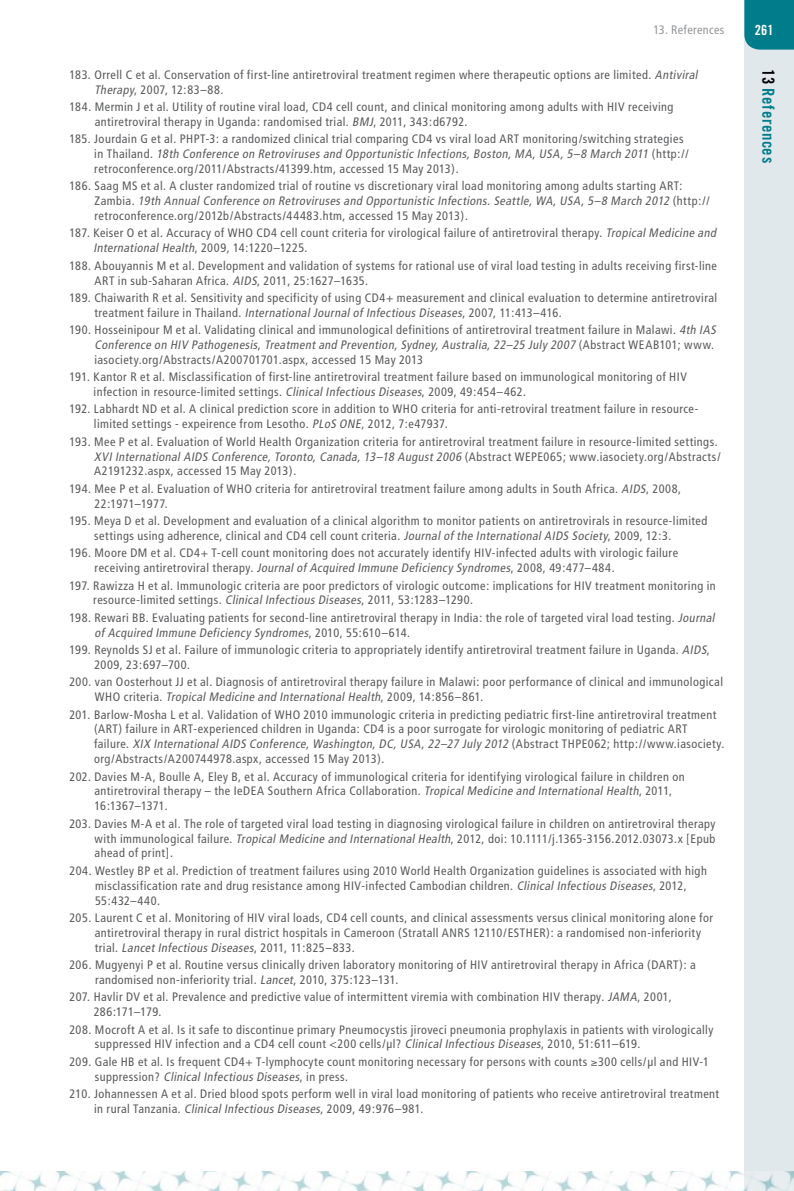
<style>
.page{position:relative;width:794px;height:1191px;background:#fff}
.page>*{position:absolute;margin:0;border:0;box-sizing:border-box;transform-origin:0 0}
.t1{font:16.62px "Trade Gothic Bold Cond Twenty";letter-spacing:.03em;color:#007c8a}
.t2{font:14px "Trade Gothic Bold Cond Twenty";color:#fff}
.t3{font:condensed 12.25px/14.9px "Frutiger";letter-spacing:.035em;color:#58595b}
.t4{font:condensed 12.25px "Frutiger";letter-spacing:.025em;color:#939598}
.s1{color:#000}
.s2{font-style:italic}
</style>
<div class="page">
<div style="left:744px;top:0;width:50px;height:1191px;background:#e0e8eb"></div>
<div style="left:744px;top:0;width:50px;height:50px;background:#007c8a"></div>
<img style="left:0;top:1171px;width:794px;height:20px">
<p class="t4" style="left:653px;top:23px;width:73px">13. References</p>
<p class="t2" style="left:755px;top:22px;width:20px">261</p>
<p class="t1" style="left:778px;top:69px;width:95px;rotate:90deg"><span class="s1">13</span> References</p>
<p class="t3" style="left:94px;top:67px;width:607px;text-indent:-25px">183. Orrell C et al. Conservation of first-line antiretroviral treatment regimen where therapeutic options are limited. <span class="s2">Antiviral<br>Therapy</span>, 2007, 12:83–88.</p>
<p class="t3" style="left:95px;top:99px;width:580px;text-indent:-25px">184. Mermin J et al. Utility of routine viral load, CD4 cell count, and clinical monitoring among adults with HIV receiving antiretroviral therapy in Uganda: randomised trial. <span class="s2">BMJ</span>, 2011, 343:d6792.</p>
<p class="t3" style="left:94px;top:132px;width:596px;text-indent:-25px">185. Jourdain G et al. PHPT-3: a randomized clinical trial comparing CD4 vs viral load ART monitoring/switching strategies i n T h a i l a n d . <span class="s2">18th Conference on Retroviruses and Opportunistic Infections, Boston, MA, USA, 5–8 March 2011</span> ( h t t p : / / retroconference.org/2011/Abstracts/41399.htm, accessed 15 May 2013).</p>
<p class="t3" style="left:95px;top:179px;width:616px;text-indent:-25px">186. Saag MS et al. A cluster randomized trial of routine vs discretionary viral load monitoring among adults starting ART:<br>Z a m b i a . <span class="s2">19th Annual Conference on Retroviruses and Opportunistic Infections. Seattle, WA, USA, 5–8 March 2012</span> ( h t t p : / / retroconference.org/2012b/Abstracts/44483.htm, accessed 15 May 2013).</p>
<p class="t3" style="left:93px;top:226px;width:626px;text-indent:-24px">187. Keiser O et al. Accuracy of WHO CD4 cell count criteria for virological failure of antiretroviral therapy. <span class="s2">Tropical Medicine and<br>International Health</span>, 2 0 0 9, 14 : 12 2 0 –12 2 5 .</p>
<p class="t3" style="left:95px;top:258px;width:624px;text-indent:-25px">188. Abouyannis M et al. Development and validation of systems for rational use of viral load testing in adults receiving first-line<br>ART in sub-Saharan Africa. <span class="s2">AIDS</span>, 2011, 25:1627–1635.</p>
<p class="t3" style="left:94px;top:290px;width:624px;text-indent:-25px">189. Chaiwarith R et al. Sensitivity and specificity of using CD4+ measurement and clinical evaluation to determine antiretroviral treatment failure in Thailand. <span class="s2">International Journal of Infectious Diseases</span>, 2007, 11:413–416.</p>
<p class="t3" style="left:94px;top:322px;width:625px;text-indent:-25px">190. Hosseinipour M et al. Validating clinical and immunological definitions of antiretroviral treatment failure in Malawi. <span class="s2">4th IAS<br>Conference on HIV Pathogenesis, Treatment and Prevention, Sydney, Australia, 22–25 July 2007</span> ( A b s t r a c t W E A B 1 0 1 ; w w w . iasociety.org/Abstracts/A200701701.aspx, accessed 15 May 2013</p>
<p class="t3" style="left:94px;top:370px;width:595px;text-indent:-24px">191. Kantor R et al. Misclassification of first-line antiretroviral treatment failure based on immunological monitoring of HIV infection in resource-limited settings. <span class="s2">Clinical Infectious Diseases</span>, 2009, 49:454–462.</p>
<p class="t3" style="left:94px;top:402px;width:606px;text-indent:-25px">192. Labhardt ND et al. A clinical prediction score in addition to WHO criteria for anti-retroviral treatment failure in resource&shy;limited settings - expeirence from Lesotho. <span class="s2">PLoS ONE</span>, 2012, 7:e47937.</p>
<p class="t3" style="left:94px;top:434px;width:628px;text-indent:-25px">193. Mee P et al. Evaluation of World Health Organization criteria for antiretroviral treatment failure in resource-limited settings.<br><span class="s2">XVI International AIDS Conference, Toronto, Canada, 13–18 August 2006</span> (A b s t ra c t W E P E 0 6 5 ; www . i a s o c i ety. o rg /A b s t ra c t s /<br>A2191232.aspx, accessed 15 May 2013).</p>
<p class="t3" style="left:95px;top:481px;width:588px;text-indent:-25px">194. Mee P et al. Evaluation of WHO criteria for antiretroviral treatment failure among adults in South Africa. <span class="s2">AIDS</span>, 2008,<br>22:1971–1977.</p>
<p class="t3" style="left:94px;top:513px;width:614px;text-indent:-25px">195. Meya D et al. Development and evaluation of a clinical algorithm to monitor patients on antiretrovirals in resource-limited settings using adherence, clinical and CD4 cell count criteria. <span class="s2">Journal of the International AIDS Society</span>, 2009, 12:3.</p>
<p class="t3" style="left:95px;top:546px;width:585px;text-indent:-25px">196. Moore DM et al. CD4+ T-cell count monitoring does not accurately identify HIV-infected adults with virologic failure receiving antiretroviral therapy. <span class="s2">Journal of Acquired Immune Deficiency Syndromes</span>, 2008, 49:477–484.</p>
<p class="t3" style="left:93px;top:578px;width:624px;text-indent:-24px">197. Rawizza H et al. Immunologic criteria are poor predictors of virologic outcome: implications for HIV treatment monitoring in resource-limited settings. <span class="s2">Clinical Infectious Diseases</span>, 2011, 53:1283–1290.</p>
<p class="t3" style="left:95px;top:610px;width:624px;text-indent:-25px">198. Rewari BB. Evaluating patients for second-line antiretroviral therapy in India: the role of targeted viral load testing. <span class="s2">Journal of Acquired Immune Deficiency Syndromes</span>, 2 0 1 0 , 5 5 : 6 1 0 – 6 1 4 .</p>
<p class="t3" style="left:94px;top:642px;width:617px;text-indent:-25px">199. Reynolds SJ et al. Failure of immunologic criteria to appropriately identify antiretroviral treatment failure in Uganda. <span class="s2">AIDS</span>,<br>2009, 23:697–700.</p>
<p class="t3" style="left:95px;top:674px;width:629px;text-indent:-25px">200. van Oosterhout JJ et al. Diagnosis of antiretroviral therapy failure in Malawi: poor performance of clinical and immunological<br>W H O c r i t e r i a . <span class="s2">Tropical Medicine and International Health</span>, 2 0 0 9 , 1 4 : 8 5 6 – 8 6 1 .</p>
<p class="t3" style="left:94px;top:707px;width:632px;text-indent:-25px">201. Barlow-Mosha L et al. Validation of WHO 2010 immunologic criteria in predicting pediatric first-line antiretroviral treatment (ART) failure in ART-experienced children in Uganda: CD4 is a poor surrogate for virologic monitoring of pediatric ART<br>fa i l u r e . <span class="s2">XIX International AIDS Conference, Washington, DC, USA, 22–27 July 2012</span> (A b s t r a c t T H P E 0 6 2 ; h t t p : //w w w . i a s o c i e t y . org/Abstracts/A200744978.aspx, accessed 15 May 2013).</p>
<p class="t3" style="left:94px;top:769px;width:591px;text-indent:-25px">202. Davies M-A, Boulle A, Eley B, et al. Accuracy of immunological criteria for identifying virological failure in children on antiretroviral therapy – the IeDEA Southern Africa Collaboration. <span class="s2">Tropical Medicine and International Health</span>, 2011,<br>16:1367–1371.</p>
<p class="t3" style="left:95px;top:816px;width:622px;text-align:justify;text-indent:-25px">203. Davies M-A et al. The role of targeted viral load testing in diagnosing virological failure in children on antiretroviral therapy with immunological failure. <span class="s2">Tropical Medicine and International Health</span>, 2012, doi: 10.1111/j.1365-3156.2012.03073.x [Epub ahead of print].</p>
<p class="t3" style="left:95px;top:863px;width:613px;text-indent:-26px">204. Westley BP et al. Prediction of treatment failures using 2010 World Health Organization guidelines is associated with high misclassification rate and drug resistance among HIV-infected Cambodian children. <span class="s2">Clinical Infectious Diseases</span>, 2012,<br>55:432–440.</p>
<p class="t3" style="left:95px;top:910px;width:620px;text-indent:-25px">205. Laurent C et al. Monitoring of HIV viral loads, CD4 cell counts, and clinical assessments versus clinical monitoring alone for antiretroviral therapy in rural district hospitals in Cameroon (Stratall ANRS 12110/ESTHER): a randomised non-inferiority<br>t r i a l . <span class="s2">Lancet Infectious Diseases</span>, 2 0 11, 11 : 8 2 5 – 8 3 3 .</p>
<p class="t3" style="left:95px;top:957px;width:602px;text-indent:-26px">206. Mugyenyi P et al. Routine versus clinically driven laboratory monitoring of HIV antiretroviral therapy in Africa (DART): a randomised non-inferiority trial. <span class="s2">Lancet</span>, 2010, 375:123–131.</p>
<p class="t3" style="left:94px;top:989px;width:579px;text-indent:-24px">207. Havlir DV et al. Prevalence and predictive value of intermittent viremia with combination HIV therapy. <span class="s2">JAMA</span>, 2001,<br>286:171–179.</p>
<p class="t3" style="left:95px;top:1022px;width:620px;text-indent:-26px">208. Mocroft A et al. Is it safe to discontinue primary Pneumocystis jiroveci pneumonia prophylaxis in patients with virologically suppressed HIV infection and a CD4 cell count &lt;200 cells/µl? <span class="s2">Clinical Infectious Diseases</span>, 2010, 51:611–619.</p>
<p class="t3" style="left:95px;top:1054px;width:616px;text-indent:-25px">209. Gale HB et al. Is frequent CD4+ T-lymphocyte count monitoring necessary for persons with counts ≥300 cells/μl and HIV-1 s u p p r e s s i o n ? <span class="s2">Clinical Infectious Diseases</span>, i n p r e s s .</p>
<p class="t3" style="left:94px;top:1086px;width:626px;text-indent:-25px">210. Johannessen A et al. Dried blood spots perform well in viral load monitoring of patients who receive antiretroviral treatment in rural Tanzania. <span class="s2">Clinical Infectious Diseases</span>, 2009, 49:976–981.</p>
</div>
